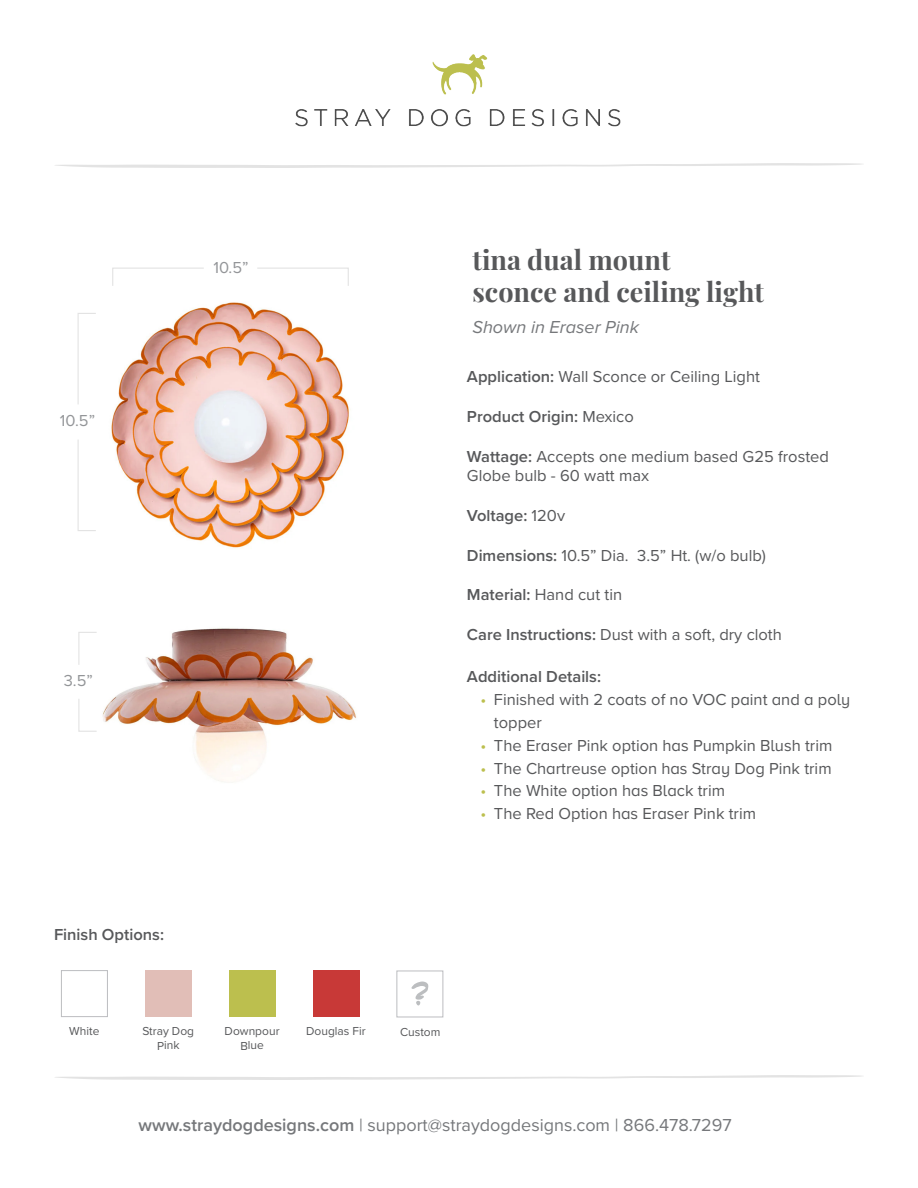
<style>
.page{position:relative;width:918px;height:1188px;background:#fff}
.page>*{position:absolute;margin:0;border:0;box-sizing:border-box;transform-origin:0 0}
.Paragraph_Style_1{font:700 27px/32.4px "Playfair Display";color:#57585a}
.t1{font:18px "Proxima Nova";color:#76787b}
.t2{font:italic 18px "Proxima Nova";color:#76787b}
.t3{font:16.5px/19.8px "Proxima Nova";color:#57585a}
.t4{font:600 16.5px "Proxima Nova";color:#57585a}
.t5{font:16.5px "Proxima Nova";color:#939598}
.t6{font:12px/14.4px "Proxima Nova";letter-spacing:-.005em;color:#57585a;text-align:center}
.s1{font-weight:600}
.s2{font-weight:400}
.s3{color:#bcbf4e}
</style>
<div class="page">
<img style="left:295px;top:54px;width:326px;height:73px">
<svg style="left:55px;top:163px;width:807px;height:5px"></svg>
<svg style="left:55px;top:1075px;width:807px;height:5px"></svg>
<div style="left:61px;top:970px;width:47px;height:47px;background:#fff;border:1px solid #bcbdc0"></div>
<div style="left:145px;top:971px;width:46px;height:46px;background:#e1beb7"></div>
<div style="left:229px;top:971px;width:46px;height:46px;background:#bcbf4e"></div>
<div style="left:313px;top:971px;width:46px;height:46px;background:#c83937"></div>
<div style="left:397px;top:971px;width:46px;height:46px;background:#fff;border:1px solid #bcbdc0"></div>
<svg style="left:411px;top:982px;width:17px;height:23px"></svg>
<img style="left:102px;top:628px;width:255px;height:155px">
<img style="left:111px;top:302px;width:238px;height:246px">
<svg style="left:257px;top:267px;width:92px;height:19px"></svg>
<svg style="left:112px;top:267px;width:92px;height:19px"></svg>
<svg style="left:77px;top:313px;width:19px;height:91px"></svg>
<svg style="left:77px;top:440px;width:19px;height:91px"></svg>
<svg style="left:78px;top:632px;width:19px;height:33px"></svg>
<svg style="left:78px;top:699px;width:19px;height:33px"></svg>
<p class="t5" style="left:60px;top:408px;width:37px">10.5”</p>
<p class="t5" style="left:64px;top:668px;width:31px">3.5”</p>
<p class="t5" style="left:213px;top:256px;width:37px">10.5”</p>
<p class="Paragraph_Style_1" style="left:472px;top:241px;width:293px">tina dual mount<br>sconce and ceiling light</p>
<p class="t2" style="left:472px;top:317px;width:168px">Shown in Eraser Pink</p>
<p class="t3" style="left:467px;top:366px;width:295px"><span class="s1">Application:</span> Wall Sconce or Ceiling Light</p>
<p class="t4" style="left:467px;top:404px;width:168px">Product Origin: <span class="s2">Mexico</span></p>
<p class="t3" style="left:467px;top:445px;width:364px"><span class="s1">Wattage:</span> Accepts one medium based G25 frosted<br>Globe bulb - 60 watt max</p>
<p class="t4" style="left:467px;top:503px;width:100px">Voltage: <span class="s2">120v</span></p>
<p class="t3" style="left:467px;top:544px;width:301px"><span class="s1">Dimensions:</span> 10.5” Dia. 3.5” Ht. (w/o bulb)</p>
<p class="t3" style="left:467px;top:584px;width:157px"><span class="s1">Material:</span> Hand cut tin</p>
<p class="t3" style="left:467px;top:624px;width:316px"><span class="s1">Care Instructions:</span> Dust with a soft, dry cloth</p>
<p class="t4" style="left:467px;top:665px;width:136px">Additional Details:</p>
<p class="t3" style="left:494px;top:688px;width:358px;line-height:22.8px;text-indent:-14px"><span class="s3">•</span> Finished with 2 coats of no VOC paint and a poly topper</p>
<p class="t3" style="left:480px;top:735px;width:353px"><span class="s3">•</span> The Eraser Pink option has Pumpkin Blush trim</p>
<p class="t3" style="left:480px;top:757px;width:353px"><span class="s3">•</span> The Chartreuse option has Stray Dog Pink trim</p>
<p class="t3" style="left:480px;top:780px;width:246px"><span class="s3">•</span> The White option has Black trim</p>
<p class="t3" style="left:480px;top:803px;width:277px"><span class="s3">•</span> The Red Option has Eraser Pink trim</p>
<p class="t4" style="left:54px;top:922px;width:112px">Finish Options:</p>
<p class="t6" style="left:69px;top:1023px;width:32px">White</p>
<p class="t6" style="left:142px;top:1023px;width:53px">Stray Dog<br>Pink</p>
<p class="t6" style="left:225px;top:1023px;width:57px">Downpour<br>Blue</p>
<p class="t6" style="left:306px;top:1023px;width:61px">Douglas Fir</p>
<p class="t6" style="left:400px;top:1024px;width:42px">Custom</p>
<p class="t1" style="left:139px;top:1111px;width:595px"><span class="s1">www.straydogdesigns.com</span> | support@straydogdesigns.com | 866.478.7297</p>
</div>
